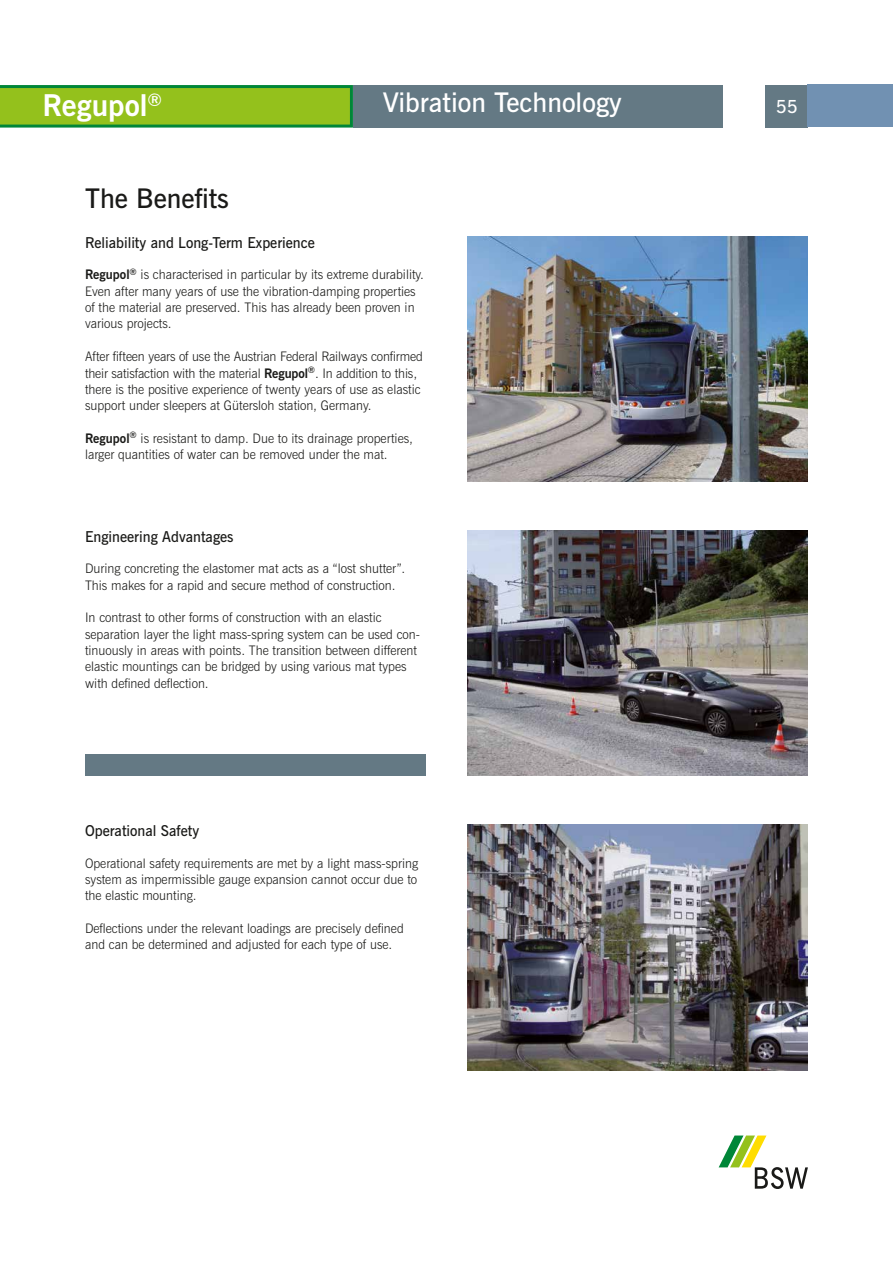
<style>
.page{position:relative;width:893px;height:1263px;background:#fff}
.page>*{position:absolute;margin:0;border:0;box-sizing:border-box;transform-origin:0 0}
.t1{font:700 30px "News Gothic BT";color:#fff}
.t2{font:600 27px "News Gothic BT";color:#fff}
.t3{font:600 27px "News Gothic BT";color:#1a1a18}
.t4{font:600 18px "News Gothic BT";color:#fff}
.t5{font:700 17.55px "News Gothic BT";color:#fff}
.t6{font:600 15px "News Gothic BT";color:#1a1a18}
.t7{font:300 13.2px/16.4px "News Gothic BT";color:#1a1a18}
.s1{font-weight:700}
</style>
<div class="page">
<div style="left:765px;top:85px;width:43px;height:43px;background:#647984"></div>
<svg style="left:0;top:85px;width:353px;height:43px;background:#7fb822"></svg>
<div style="left:353px;top:85px;width:369px;height:43px;background:#647984"></div>
<svg style="left:719px;top:1135px;width:89px;height:54px"></svg>
<img style="left:468px;top:825px;width:340px;height:245px">
<img style="left:468px;top:236px;width:340px;height:245px">
<img style="left:468px;top:530px;width:340px;height:246px">
<div style="left:808px;top:85px;width:85px;height:42px;background:#7191b2"></div>
<div style="left:85px;top:754px;width:340px;height:21px;background:#647984"></div>
<p class="t1" style="left:43px;top:87px;width:106px">Regupol</p>
<p class="t2" style="left:383px;top:86px;width:241px">Vibration Technology</p>
<p class="t4" style="left:776px;top:96px;width:23px">55</p>
<p class="t5" style="left:147px;top:89px;width:16px">®</p>
<p class="t3" style="left:85px;top:182px;width:145px">The Benefits</p>
<p class="t6" style="left:85px;top:233px;width:231px">Reliability and Long-Term Experience</p>
<p class="t7" style="left:85px;top:266px;width:340px"><span class="s1">Regupol</span><sup>®</sup> is characterised in particular by its extreme durability.<br>Even after many years of use the vibration-damping properties of the material are preserved. This has already been proven in various projects.</p>
<p class="t7" style="left:85px;top:348px;width:339px">After fifteen years of use the Austrian Federal Railways confirmed their satisfaction with the material <span class="s1">Regupol</span><sup>®</sup>. In addition to this, there is the positive experience of twenty years of use as elastic support under sleepers at Gütersloh station, Germany.</p>
<p class="t7" style="left:85px;top:430px;width:329px"><span class="s1">Regupol</span><sup>®</sup> is resistant to damp. Due to its drainage properties, larger quantities of water can be removed under the mat.</p>
<p class="t6" style="left:85px;top:527px;width:150px">Engineering Advantages</p>
<p class="t7" style="left:85px;top:560px;width:322px">During concreting the elastomer mat acts as a “lost shutter”.<br>This makes for a rapid and secure method of construction.</p>
<p class="t7" style="left:85px;top:609px;width:298px">In contrast to other forms of construction with an elastic</p>
<p class="t7" style="left:85px;top:626px;width:336px">separation layer the light mass-spring system can be used con&shy;tinuously in areas with points. The transition between different elastic mountings can be bridged by using various mat types with defined deflection.</p>
<p class="t6" style="left:85px;top:822px;width:116px">Operational Safety</p>
<p class="t7" style="left:85px;top:855px;width:335px">Operational safety requirements are met by a light mass-spring</p>
<p class="t7" style="left:85px;top:871px;width:334px">system as impermissible gauge expansion cannot occur due to the elastic mounting.</p>
<p class="t7" style="left:85px;top:920px;width:320px">Deflections under the relevant loadings are precisely defined and can be determined and adjusted for each type of use.</p>
</div>
